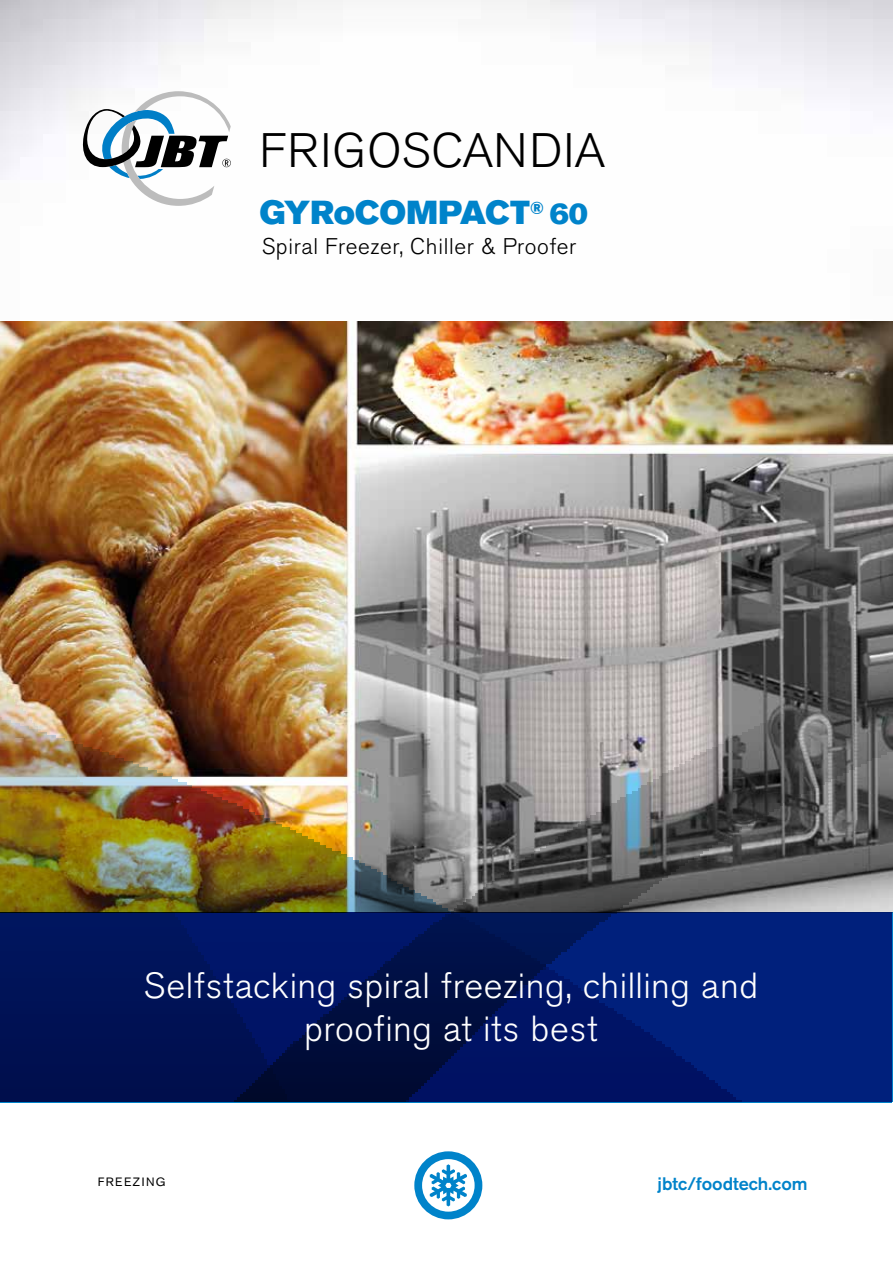
<style>
.page{position:relative;width:893px;height:1263px;background:#fff}
.page>*{position:absolute;margin:0;border:0;box-sizing:border-box;transform-origin:0 0}
.t1{font:300 48px "Akzidenz Grotesk Pro";letter-spacing:.02em;color:#000}
.t2{font:300 36px/43.2px "Akzidenz Grotesk Pro";letter-spacing:.015em;color:#fff;text-align:center}
.t3{font:33px "Akzidenz Grotesk Pro Super";letter-spacing:-.005em;color:#0083ca}
.t4{font:300 22.5px "Akzidenz Grotesk Pro";letter-spacing:.03em;color:#000}
.t5{font:500 18px "Akzidenz Grotesk Pro";color:#0083ca}
.t6{font:12px "Akzidenz Grotesk Pro";letter-spacing:.13em;color:#000}
.s1{font-size:29.7px}
</style>
<div class="page">
<img style="left:0;top:321px;width:893px;height:256px">
<img style="left:0;top:577px;width:893px;height:335px">
<svg style="left:0;top:912px;width:892px;height:189px;background:#001560"></svg>
<svg style="left:83px;top:91px;width:148px;height:115px"></svg>
<svg style="left:414px;top:1151px;width:68px;height:68px"></svg>
<h1 class="t1" style="left:260px;top:119px;width:348px">FRIGOSCANDIA</h1>
<p class="t3" style="left:260px;top:191px;width:330px">GYRoCOMPACT<sup>®</sup> <span class="s1">60</span></p>
<p class="t4" style="left:262px;top:232px;width:316px">Spiral Freezer, Chiller &amp; Proofer</p>
<p class="t2" style="left:144px;top:964px;width:616px">Selfstacking spiral freezing, chilling and proofing at its best</p>
<p class="t6" style="left:98px;top:1174px;width:69px">FREEZING</p>
<p class="t5" style="left:657px;top:1172px;width:152px">jbtc/foodtech.com</p>
</div>
